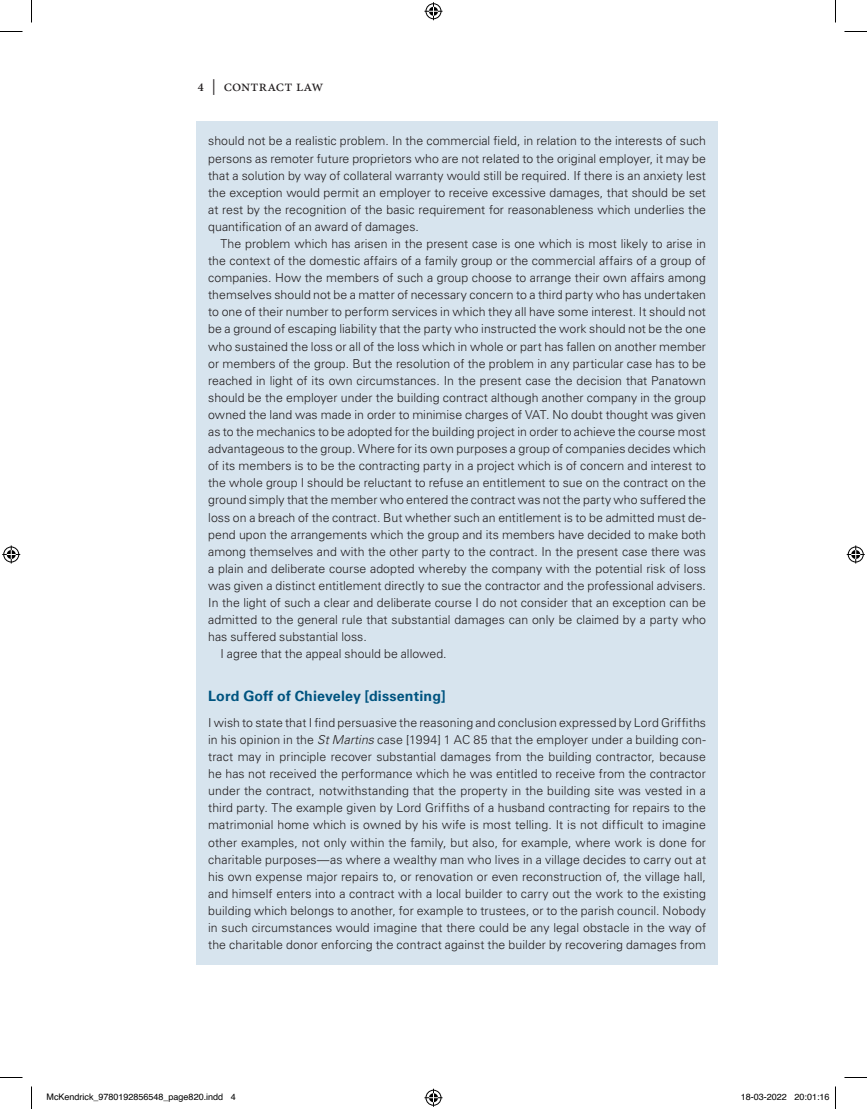
<style>
.page{position:relative;width:867px;height:1109px;background:#fff}
.page>*{position:absolute;margin:0;border:0;box-sizing:border-box;transform-origin:0 0}
.t1{font:15.75px "Minion Pro";letter-spacing:.005em;color:#231f20}
.t2{font:700 14.25px "Univers LT Std";letter-spacing:.01em;color:#005480}
.t3{font:300 12.3px/17.1px "Univers LT Std";color:#231f20;text-align:justify}
.t4{font:9px "Helvetica";color:#000}
.s1{font-weight:600;font-size:12px}
.s2{font-style:italic}
</style>
<div class="page">
<div style="left:196px;top:122px;width:522px;height:843px;background:#d7e4ee"></div>
<svg style="left:0;top:31px;width:22px;height:1px"></svg>
<svg style="left:844px;top:31px;width:23px;height:1px"></svg>
<svg style="left:0;top:1077px;width:22px;height:1px"></svg>
<svg style="left:844px;top:1077px;width:23px;height:1px"></svg>
<svg style="left:31px;top:0;width:1px;height:23px"></svg>
<svg style="left:31px;top:1086px;width:1px;height:23px"></svg>
<svg style="left:835px;top:0;width:1px;height:23px"></svg>
<svg style="left:424px;top:2px;width:18px;height:18px"></svg>
<svg style="left:424px;top:1089px;width:18px;height:18px"></svg>
<svg style="left:2px;top:545px;width:18px;height:18px"></svg>
<svg style="left:846px;top:545px;width:18px;height:18px"></svg>
<svg style="left:835px;top:1086px;width:1px;height:23px"></svg>
<p class="t1" style="left:198px;top:76px;width:127px"><span class="s1">4</span> | CONTRACT LAW</p>
<p class="t3" style="left:208px;top:133px;width:499px">should not be a realistic problem. In the commercial field, in relation to the interests of such persons as remoter future proprietors who are not related to the original employer, it may be that a solution by way of collateral warranty would still be required. If there is an anxiety lest the exception would permit an employer to receive excessive damages, that should be set at rest by the recognition of the basic requirement for reasonableness which underlies the quantification of an award of damages.</p>
<p class="t3" style="left:220px;top:235px;width:487px">The problem which has arisen in the present case is one which is most likely to arise in</p>
<p class="t3" style="left:208px;top:252px;width:499px">the context of the domestic affairs of a family group or the commercial affairs of a group of</p>
<p class="t3" style="left:208px;top:269px;width:499px">companies. How the members of such a group choose to arrange their own affairs among</p>
<p class="t3" style="left:208px;top:286px;width:499px">themselves should not be a matter of necessary concern to a third party who has undertaken</p>
<p class="t3" style="left:208px;top:303px;width:499px">to one of their number to perform services in which they all have some interest. It should not</p>
<p class="t3" style="left:208px;top:321px;width:499px">be a ground of escaping liability that the party who instructed the work should not be the one</p>
<p class="t3" style="left:208px;top:338px;width:499px">who sustained the loss or all of the loss which in whole or part has fallen on another member</p>
<p class="t3" style="left:208px;top:355px;width:499px">or members of the group. But the resolution of the problem in any particular case has to be</p>
<p class="t3" style="left:208px;top:372px;width:499px">reached in light of its own circumstances. In the present case the decision that Panatown</p>
<p class="t3" style="left:208px;top:389px;width:499px">should be the employer under the building contract although another company in the group</p>
<p class="t3" style="left:208px;top:406px;width:499px">owned the land was made in order to minimise charges of VAT. No doubt thought was given</p>
<p class="t3" style="left:208px;top:423px;width:499px">as to the mechanics to be adopted for the building project in order to achieve the course most</p>
<p class="t3" style="left:208px;top:440px;width:499px">advantageous to the group. Where for its own purposes a group of companies decides which</p>
<p class="t3" style="left:208px;top:457px;width:499px">of its members is to be the contracting party in a project which is of concern and interest to</p>
<p class="t3" style="left:208px;top:474px;width:499px">the whole group I should be reluctant to refuse an entitlement to sue on the contract on the</p>
<p class="t3" style="left:208px;top:492px;width:499px">ground simply that the member who entered the contract was not the party who suffered the</p>
<p class="t3" style="left:208px;top:509px;width:499px">loss on a breach of the contract. But whether such an entitlement is to be admitted must de-</p>
<p class="t3" style="left:208px;top:526px;width:499px">pend upon the arrangements which the group and its members have decided to make both</p>
<p class="t3" style="left:208px;top:543px;width:499px">among themselves and with the other party to the contract. In the present case there was</p>
<p class="t3" style="left:208px;top:560px;width:499px">a plain and deliberate course adopted whereby the company with the potential risk of loss</p>
<p class="t3" style="left:208px;top:577px;width:499px">was given a distinct entitlement directly to sue the contractor and the professional advisers.</p>
<p class="t3" style="left:208px;top:594px;width:499px">In the light of such a clear and deliberate course I do not consider that an exception can be</p>
<p class="t3" style="left:208px;top:611px;width:499px">admitted to the general rule that substantial damages can only be claimed by a party who</p>
<p class="t3" style="left:208px;top:628px;width:160px">has suffered substantial loss.</p>
<p class="t3" style="left:220px;top:645px;width:228px">I agree that the appeal should be allowed.</p>
<p class="t2" style="left:208px;top:688px;width:239px">Lord Goff of Chieveley [dissenting]</p>
<p class="t3" style="left:208px;top:714px;width:499px">I wish to state that I find persuasive the reasoning and conclusion expressed by Lord Griffiths in his opinion in the <span class="s2">St Martins</span> case [1994] 1 AC 85 that the employer under a building con&shy;tract may in principle recover substantial damages from the building contractor, because he has not received the performance which he was entitled to receive from the contractor under the contract, notwithstanding that the property in the building site was vested in a third party. The example given by Lord Griffiths of a husband contracting for repairs to the matrimonial home which is owned by his wife is most telling. It is not difficult to imagine other examples, not only within the family, but also, for example, where work is done for charitable purposes—as where a wealthy man who lives in a village decides to carry out at his own expense major repairs to, or renovation or even reconstruction of, the village hall, and himself enters into a contract with a local builder to carry out the work to the existing building which belongs to another, for example to trustees, or to the parish council. Nobody in such circumstances would imagine that there could be any legal obstacle in the way of the charitable donor enforcing the contract against the builder by recovering damages from</p>
<p class="t4" style="left:46px;top:1090px;width:191px">McKendrick_9780192856548_page820.indd 4</p>
<p class="t4" style="left:741px;top:1090px;width:90px">18-03-2022 20:01:16</p>
</div>
